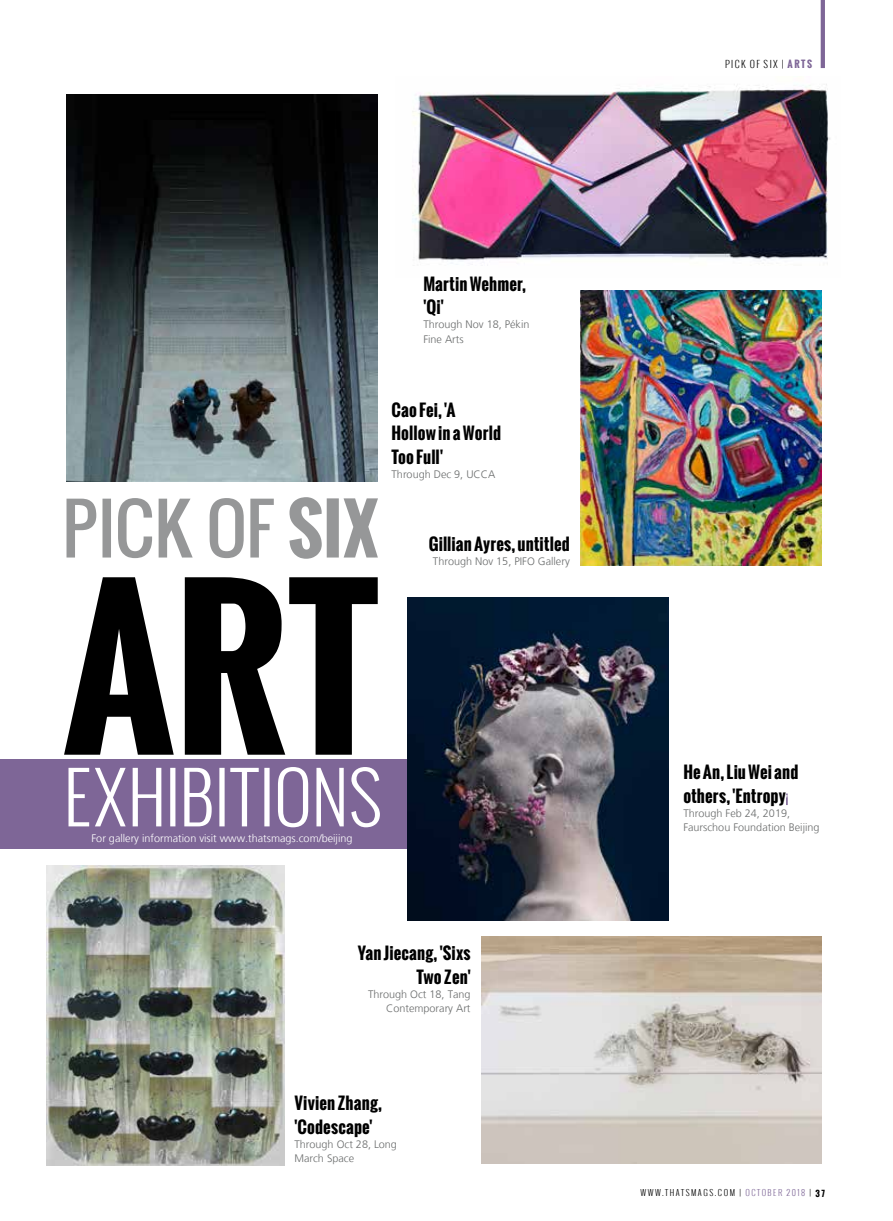
<style>
.page{position:relative;width:893px;height:1221px;background:#fff}
.page>*{position:absolute;margin:0;border:0;box-sizing:border-box;transform-origin:0 0}
.t1{font:700 16.5px/23.7px "Oswald";letter-spacing:.005em;color:#000}
.t2{font:300 10.8px/14.2px "Frutiger LT";color:#6a6c6c}
.t3{font:300 10.8px "Frutiger LT";color:#fff}
.t4{font:300 9.6px "Oswald";letter-spacing:.15em;color:#000}
.t5{font:300 8.25px "Oswald";letter-spacing:.18em;color:#000}
.s1{font-weight:700;color:#7e6697}
.s2{font-size:9.3px;color:#fff}
.s3{color:#7e6697}
.s4{font-weight:700}
</style>
<div class="page">
<div style="left:0;top:759px;width:580px;height:90px;background:#7e6697"></div>
<svg style="left:67px;top:497px;width:311px;height:61px"></svg>
<svg style="left:69px;top:767px;width:311px;height:60px"></svg>
<svg style="left:64px;top:577px;width:314px;height:177px;fill:#000"></svg>
<img style="left:408px;top:598px;width:261px;height:322px">
<img style="left:67px;top:94px;width:310px;height:387px">
<img style="left:47px;top:865px;width:238px;height:299px">
<img style="left:580px;top:290px;width:241px;height:275px">
<img style="left:481px;top:936px;width:340px;height:227px">
<img style="left:412px;top:84px;width:418px;height:181px">
<svg style="left:786px;top:793px;width:2px;height:12px"></svg>
<hr style="left:821px;top:0;width:4px;height:68px;background:#7e6697">
<p class="t4" style="left:725px;top:58px;width:89px">PICK OF SIX | <span class="s1">ARTS</span></p>
<h1 class="t1" style="left:423px;top:271px;width:104px">Martin Wehmer, 'Qi'</h1>
<p class="t2" style="left:423px;top:318px;width:108px">Through Nov 18, Pékin<br>Fine Arts</p>
<h1 class="t1" style="left:392px;top:397px;width:111px">Cao Fei, 'A<br>Hollow in a World<br>Too Full'</h1>
<p class="t2" style="left:392px;top:467px;width:105px">Through Dec 9, UCCA</p>
<h1 class="t1" style="left:429px;top:531px;width:143px">Gillian Ayres, untitled</h1>
<p class="t2" style="left:433px;top:554px;width:138px">Through Nov 15, PIFO Gallery</p>
<p class="t3" style="left:92px;top:832px;width:262px">For gallery information visit www.thatsmags.com/beijing</p>
<h1 class="t1" style="left:358px;top:941px;width:114px;text-align:right">Yan Jiecang, 'Sixs<br>Two Zen'</h1>
<p class="t2" style="left:368px;top:987px;width:104px;text-align:right">Through Oct 18, Tang<br>Contemporary Art</p>
<h1 class="t1" style="left:294px;top:1090px;width:89px">Vivien Zhang, 'Codescape'</h1>
<p class="t2" style="left:294px;top:1137px;width:104px">Through Oct 28, Long<br>March Space</p>
<h1 class="t1" style="left:683px;top:760px;width:117px">He An, Liu Wei and others, 'Entropy<span class="s2">'</span></h1>
<p class="t2" style="left:683px;top:806px;width:138px">Through Feb 24, 2019,<br>Faurschou Foundation Beijing</p>
<p class="t5" style="left:641px;top:1187px;width:186px">WWW.THATSMAGS.COM | <span class="s3">OCTOBER 2018</span> | <span class="s4">37</span></p>
</div>
